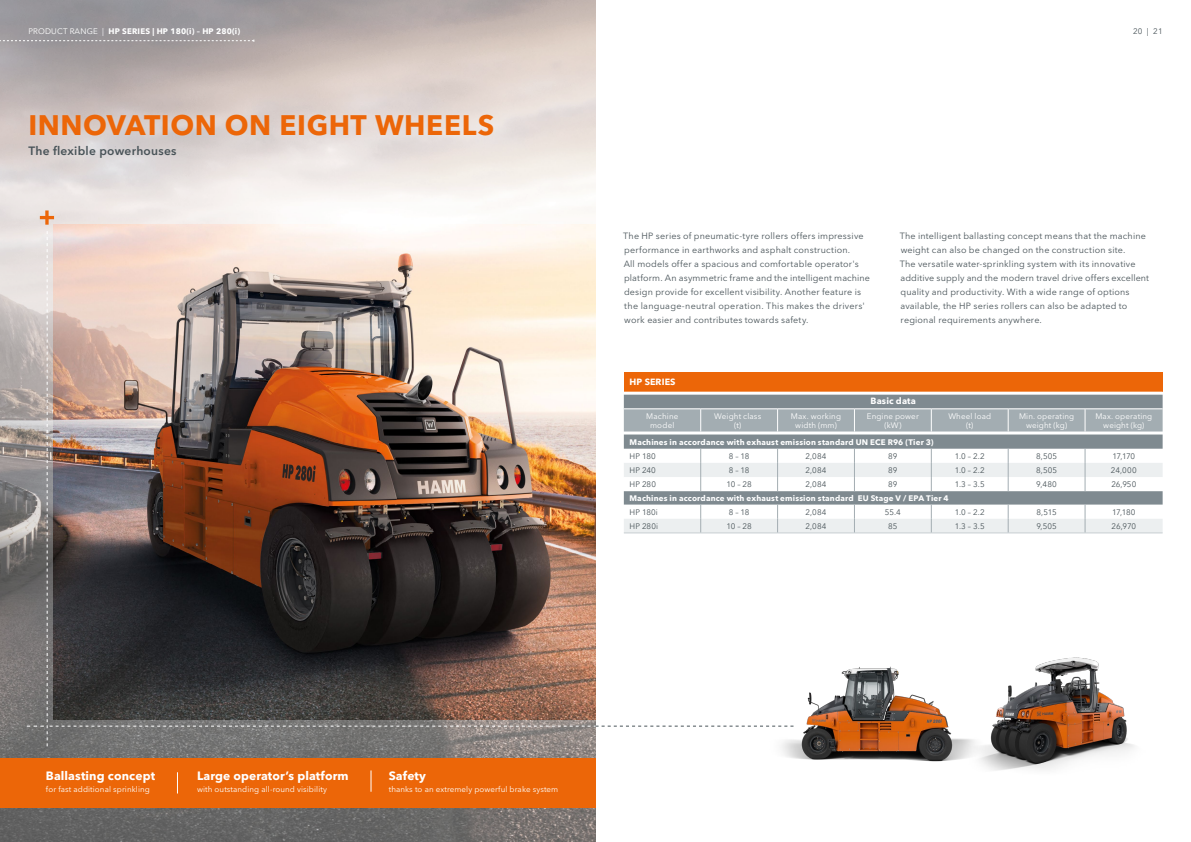
<style>
.page{position:relative;width:1191px;height:842px;background:#fff}
.page>*{position:absolute;margin:0;border:0;box-sizing:border-box;transform-origin:0 0}
.t1{font:700 28px "Avenir Next LT Pro";letter-spacing:.02em;color:#ec6608}
.t2{font:700 12px "Avenir Next LT Pro";letter-spacing:.01em;color:#fff}
.t3{font:600 12px "Avenir Next LT Pro";letter-spacing:.02em;color:#485358}
.t4{font:9px/14px "Avenir Next LT Pro";letter-spacing:.02em;color:#485358}
.t5{font:700 9px "Avenir Next LT Pro";letter-spacing:.01em;color:#fff}
.t6{font:8px/9px "Avenir Next LT Pro";letter-spacing:.01em;color:#fff;text-align:center}
.t7{font:8px "Avenir Next LT Pro";letter-spacing:.01em;color:#485358}
.t8{font:700 8px "Avenir Next LT Pro";letter-spacing:.02em;color:#fff}
.s1{font-weight:400}
</style>
<div class="page">
<img style="left:0;top:0;width:595px;height:842px">
<img style="left:1002px;top:746px;width:132px;height:24px">
<img style="left:781px;top:746px;width:221px;height:25px">
<div style="left:0;top:758px;width:595px;height:50px;background:#ec6608"></div>
<svg style="left:40px;top:210px;width:14px;height:15px"></svg>
<img style="left:27px;top:231px;width:1135px;height:515px">
<hr style="left:624px;top:533px;width:76px;height:1px;background:#c7ced2">
<hr style="left:700px;top:533px;width:77px;height:1px;background:#c7ced2">
<hr style="left:777px;top:533px;width:77px;height:1px;background:#c7ced2">
<hr style="left:854px;top:533px;width:77px;height:1px;background:#c7ced2">
<hr style="left:931px;top:533px;width:77px;height:1px;background:#c7ced2">
<hr style="left:1008px;top:533px;width:77px;height:1px;background:#c7ced2">
<hr style="left:1085px;top:533px;width:77px;height:1px;background:#c7ced2">
<svg style="left:0;top:40px;width:255px;height:2px"></svg>
<svg style="left:177px;top:772px;width:1px;height:21px"></svg>
<svg style="left:371px;top:770px;width:1px;height:22px"></svg>
<p class="t8" style="left:28px;top:27px;width:213px"><span class="s1">PRODUCT RANGE |</span> HP SERIES | HP 180(i) – HP 280(i)</p>
<h1 class="t1" style="left:28px;top:108px;width:467px">INNOVATION ON EIGHT WHEELS</h1>
<h2 class="t3" style="left:28px;top:143px;width:150px">The flexible powerhouses</h2>
<p class="t7" style="left:1133px;top:27px;width:31px">20 | 21</p>
<p class="t4" style="left:623px;top:229px;width:248px">The HP series of pneumatic-tyre rollers offers impressive performance in earthworks and asphalt construction.<br>All models offer a spacious and comfortable operator's platform. An asymmetric frame and the intelligent machine design provide for excellent visibility. Another feature is the language-neutral operation. This makes the drivers' work easier and contributes towards safety.</p>
<p class="t4" style="left:899px;top:229px;width:251px">The intelligent ballasting concept means that the machine weight can also be changed on the construction site.<br>The versatile water-sprinkling system with its innovative additive supply and the modern travel drive offers excellent quality and productivity. With a wide range of options available, the HP series rollers can also be adapted to regional requirements anywhere.</p>
<p class="t5" style="left:629px;top:376px;width:47px">HP SERIES</p>
<p class="t5" style="left:870px;top:395px;width:47px">Basic data</p>
<p class="t6" style="left:646px;top:411px;width:34px">Machine model</p>
<p class="t6" style="left:714px;top:411px;width:49px">Weight class (t)</p>
<p class="t6" style="left:791px;top:411px;width:52px">Max. working width (mm)</p>
<p class="t6" style="left:867px;top:411px;width:53px">Engine power (kW)</p>
<p class="t6" style="left:948px;top:411px;width:44px">Wheel load (t)</p>
<p class="t6" style="left:1019px;top:411px;width:57px">Min. operating weight (kg)</p>
<p class="t6" style="left:1095px;top:411px;width:58px">Max. operating weight (kg)</p>
<p class="t8" style="left:629px;top:437px;width:305px">Machines in accordance with exhaust emission standard UN ECE R96 (Tier 3)</p>
<p class="t7" style="left:629px;top:451px;width:28px">HP 180</p>
<p class="t7" style="left:728px;top:451px;width:22px">8 – 18</p>
<p class="t7" style="left:805px;top:451px;width:23px">2,084</p>
<p class="t7" style="left:888px;top:451px;width:11px">89</p>
<p class="t7" style="left:954px;top:451px;width:31px">1.0 – 2.2</p>
<p class="t7" style="left:1036px;top:451px;width:23px">8,505</p>
<p class="t7" style="left:1112px;top:451px;width:24px">17,170</p>
<p class="t7" style="left:629px;top:465px;width:28px">HP 240</p>
<p class="t7" style="left:728px;top:465px;width:22px">8 – 18</p>
<p class="t7" style="left:805px;top:465px;width:23px">2,084</p>
<p class="t7" style="left:888px;top:465px;width:11px">89</p>
<p class="t7" style="left:954px;top:465px;width:31px">1.0 – 2.2</p>
<p class="t7" style="left:1036px;top:465px;width:23px">8,505</p>
<p class="t7" style="left:1111px;top:465px;width:27px">24,000</p>
<p class="t7" style="left:629px;top:479px;width:28px">HP 280</p>
<p class="t7" style="left:726px;top:479px;width:27px">10 – 28</p>
<p class="t7" style="left:805px;top:479px;width:23px">2,084</p>
<p class="t7" style="left:888px;top:479px;width:11px">89</p>
<p class="t7" style="left:954px;top:479px;width:31px">1.3 – 3.5</p>
<p class="t7" style="left:1036px;top:479px;width:22px">9,480</p>
<p class="t7" style="left:1111px;top:479px;width:26px">26,950</p>
<p class="t8" style="left:629px;top:493px;width:321px">Machines in accordance with exhaust emission standard EU Stage V / EPA Tier 4</p>
<p class="t7" style="left:629px;top:507px;width:30px">HP 180i</p>
<p class="t7" style="left:728px;top:507px;width:22px">8 – 18</p>
<p class="t7" style="left:805px;top:507px;width:23px">2,084</p>
<p class="t7" style="left:884px;top:507px;width:18px">55.4</p>
<p class="t7" style="left:954px;top:507px;width:31px">1.0 – 2.2</p>
<p class="t7" style="left:1036px;top:507px;width:22px">8,515</p>
<p class="t7" style="left:1112px;top:507px;width:25px">17,180</p>
<p class="t7" style="left:629px;top:521px;width:30px">HP 280i</p>
<p class="t7" style="left:726px;top:521px;width:27px">10 – 28</p>
<p class="t7" style="left:805px;top:521px;width:23px">2,084</p>
<p class="t7" style="left:888px;top:521px;width:11px">85</p>
<p class="t7" style="left:954px;top:521px;width:31px">1.3 – 3.5</p>
<p class="t7" style="left:1036px;top:521px;width:22px">9,505</p>
<p class="t7" style="left:1111px;top:521px;width:26px">26,970</p>
<h2 class="t2" style="left:46px;top:768px;width:111px">Ballasting concept</h2>
<p class="t6" style="left:46px;top:784px;width:105px">for fast additional sprinkling</p>
<h2 class="t2" style="left:197px;top:768px;width:153px">Large operator’s platform</h2>
<p class="t6" style="left:197px;top:785px;width:131px">with outstanding all-round visibility</p>
<h2 class="t2" style="left:389px;top:768px;width:39px">Safety</h2>
<p class="t6" style="left:389px;top:785px;width:171px">thanks to an extremely powerful brake system</p>
</div>
